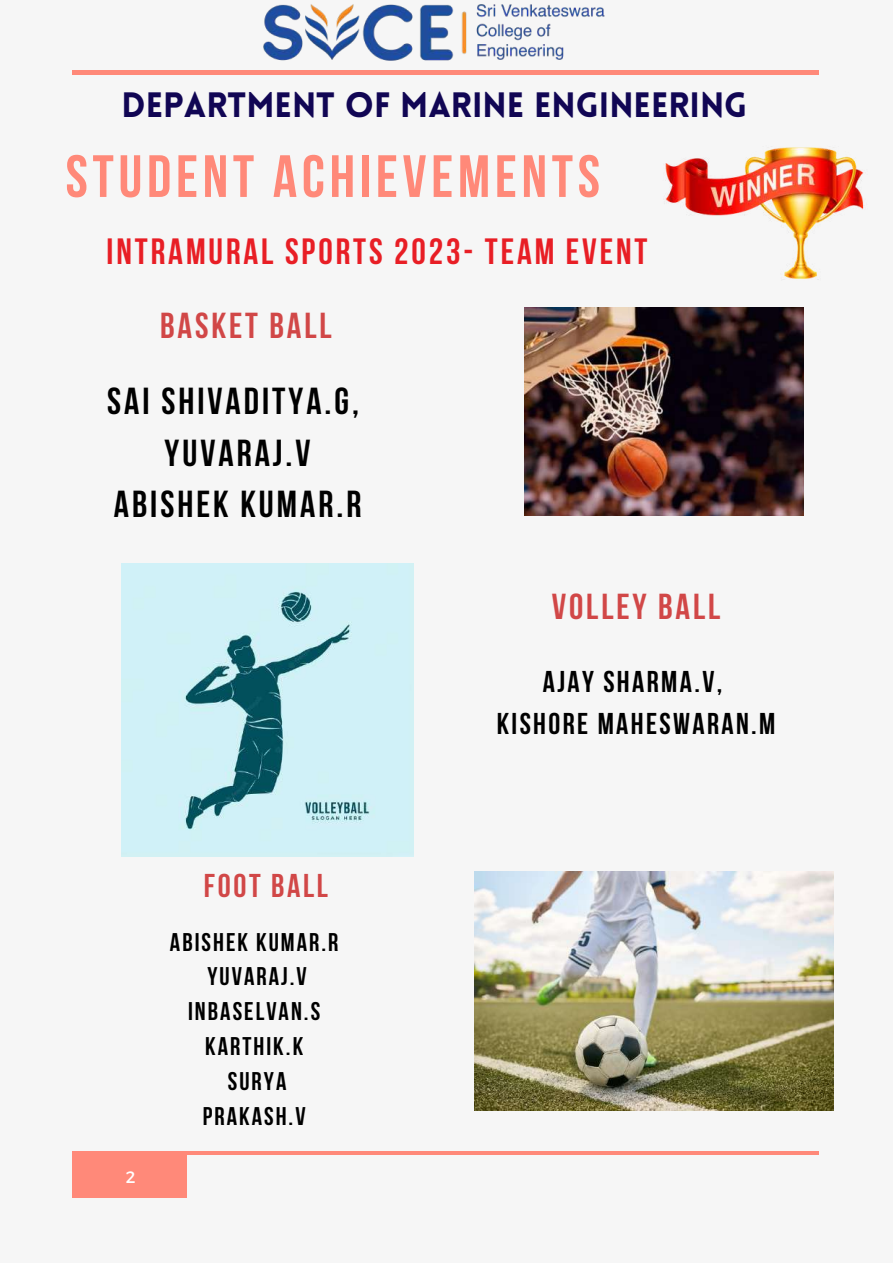
<style>
.page{position:relative;width:893px;height:1264px;background:#fff}
.page>*{position:absolute;margin:0;border:0;box-sizing:border-box;transform-origin:0 0}
.t1{font:700 59.55px "Bebas Neue";letter-spacing:.08em;color:#ff8979}
.t2{font:700 37.5px/51.4px "Bebas Neue";letter-spacing:.08em;color:#000;text-align:center}
.t3{font:700 36.45px "Bebas Neue";letter-spacing:.08em;color:#e81e25}
.t4{font:700 36px "Bebas Neue";letter-spacing:.08em;color:#d14747}
.t5{font:900 34.5px "Lovelo";color:#110654}
.t6{font:700 32.85px "Bebas Neue";letter-spacing:.08em;color:#d14747}
.t7{font:700 30px/41.5px "Bebas Neue";letter-spacing:.08em;color:#000;text-align:center}
.t8{font:700 25.5px/34.8px "Bebas Neue";letter-spacing:.08em;color:#000;text-align:center}
.t9{font:16.5px "Montserrat";color:#fff}
</style>
<div class="page">
<div style="left:0;top:0;width:892px;height:1262px;background:#f6f6f6"></div>
<hr style="left:72px;top:71px;width:747px;height:3px;background:#ff8979">
<div style="left:72px;top:1151px;width:115px;height:46px;background:#ff8979"></div>
<hr style="left:72px;top:1151px;width:747px;height:3px;background:#ff8979">
<img style="left:233px;top:4px;width:402px;height:67px">
<img style="left:525px;top:307px;width:278px;height:208px">
<img style="left:665px;top:147px;width:199px;height:132px">
<img style="left:121px;top:564px;width:293px;height:292px">
<img style="left:474px;top:871px;width:359px;height:239px">
<h3 class="t5" style="left:121px;top:91px;width:627px">DEPARTMENT OF MARINE ENGINEERING</h3>
<h1 class="t1" style="left:66px;top:152px;width:536px">STUDENT ACHIEVEMENTS</h1>
<h3 class="t3" style="left:107px;top:236px;width:542px">INTRAMURAL SPORTS 2023- TEAM EVENT</h3>
<h3 class="t4" style="left:160px;top:310px;width:173px">BASKET BALL</h3>
<h2 class="t2" style="left:107px;top:379px;width:256px">SAI SHIVADITYA.G,<br>YUVARAJ.V<br>ABISHEK KUMAR.R</h2>
<p class="t6" style="left:204px;top:872px;width:125px">FOOT BALL</p>
<p class="t9" style="left:126px;top:1165px;width:11px">2</p>
<p class="t8" style="left:170px;top:926px;width:170px">ABISHEK KUMAR.R<br>YUVARAJ.V<br>INBASELVAN.S<br>KARTHIK.K<br>SURYA<br>PRAKASH.V</p>
<h3 class="t4" style="left:551px;top:592px;width:170px">VOLLEY BALL</h3>
<p class="t7" style="left:496px;top:663px;width:280px">AJAY SHARMA.V,<br>KISHORE MAHESWARAN.M</p>
</div>
